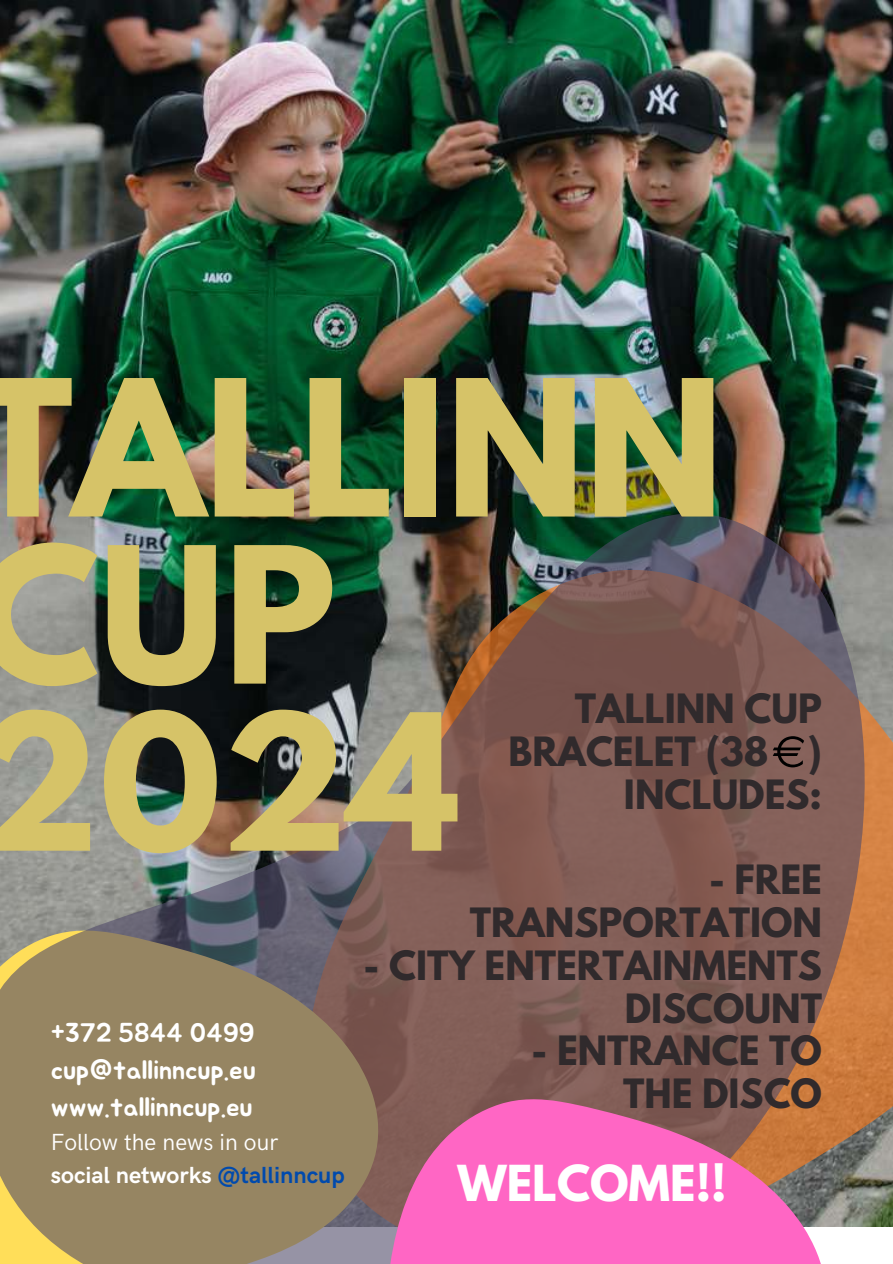
<style>
.page{position:relative;width:893px;height:1264px;background:#fff}
.page>*{position:absolute;margin:0;border:0;box-sizing:border-box;transform-origin:0 0}
.t1{font:700 167.85px/166.9px "League Spartan";color:#d6c368}
.t2{font:700 43.95px "League Spartan";color:#fff}
.t3{font:700 35.7px/42.8px "League Spartan";color:#302a2c;text-align:right}
.t4{font:26.7px/37.2px "Jua";color:#fff;text-align:justify}
.t5{font:23.4px/32.7px "HK Grotesk";color:#fff}
.s1{font-weight:700}
.s2{font-weight:700;color:#004aad}
</style>
<div class="page">
<img style="left:0;top:0;width:892px;height:449px">
<img style="left:0;top:449px;width:892px;height:814px">
<svg style="left:279px;top:995px;width:600px;height:268px;background:#b36b7d"></svg>
<svg style="left:772px;top:736px;width:32px;height:31px"></svg>
<h1 class="t1" style="left:-27px;top:387px;width:752px">TALLINN<br>CUP<br>2024</h1>
<p class="t3" style="left:508px;top:692px;width:315px">TALLINN CUP<br>BRACELET (38 )<br>INCLUDES:</p>
<p class="t4" style="left:51px;top:1015px;width:206px">+372 5844 0499 cup@tallinncup.eu www.tallinncup.eu</p>
<p class="t5" style="left:51px;top:1126px;width:295px">Follow the news in our<br><span class="s1">social networks</span> <span class="s2">@tallinncup</span></p>
<p class="t3" style="left:470px;top:863px;width:353px">- FREE<br>TRANSPORTATION</p>
<p class="t3" style="left:363px;top:948px;width:460px">- CITY ENTERTAINMENTS<br>DISCOUNT</p>
<p class="t3" style="left:531px;top:1034px;width:292px">- ENTRANCE TO<br>THE DISCO</p>
<p class="t2" style="left:457px;top:1161px;width:270px">WELCOME!!</p>
</div>
